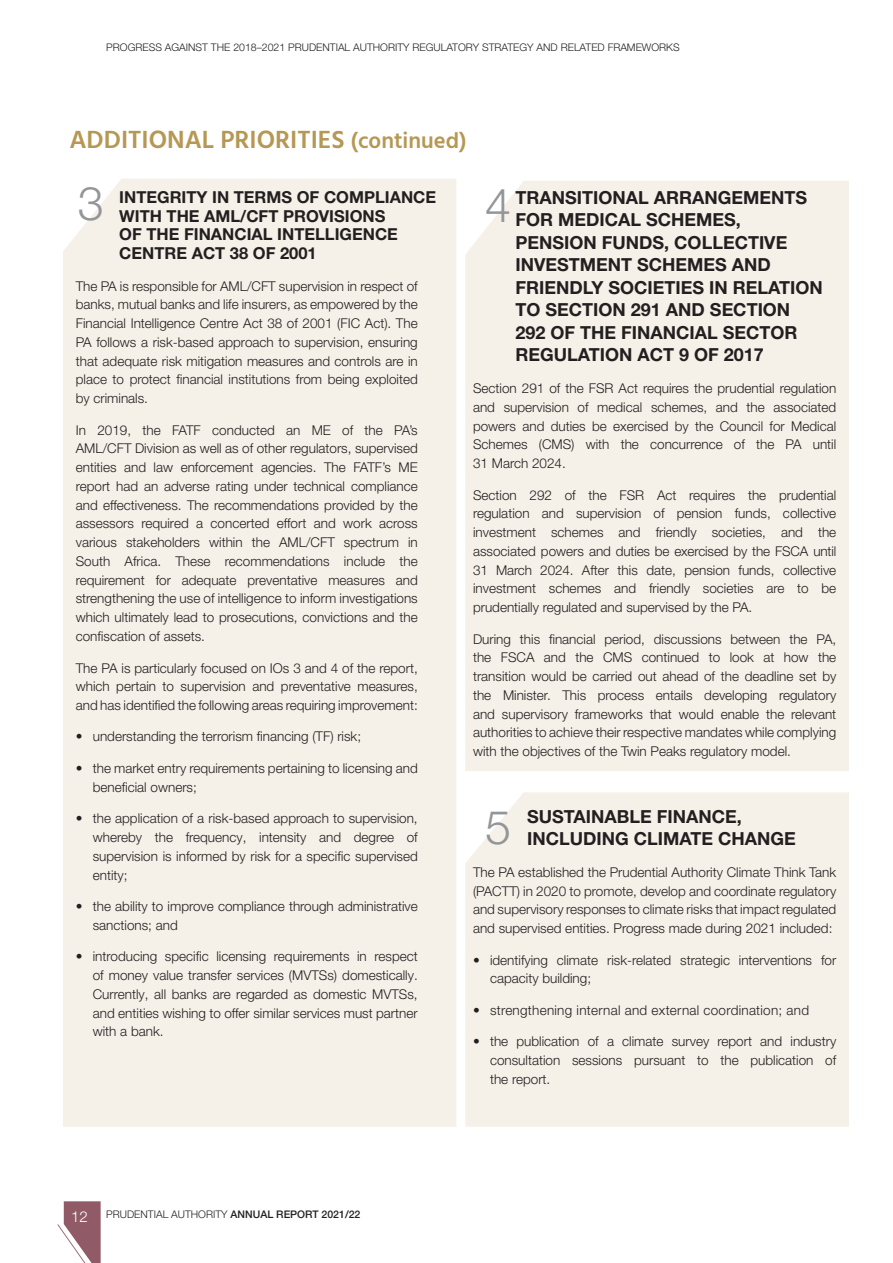
<style>
.page{position:relative;width:893px;height:1263px;background:#fff}
.page>*{position:absolute;margin:0;border:0;box-sizing:border-box;transform-origin:0 0}
.Table_heading{font:300 46.8px "Helvetica Neue LT Pro";color:#939598}
.HEADING_1{font:600 25.5px "Hind Siliguri";color:#b69753}
.HEADING3{font:700 18px/22.5px "Helvetica Neue LT Pro";color:#231f20}
.BODY_TEXT{font:700 16.5px/18.8px "Helvetica Neue LT Pro";color:#231f20}
.BODY_TEXT-2{font:300 13.5px/18.8px "Helvetica Neue LT Pro";color:#231f20;text-align:justify}
.BODY_TEXT-3{font:300 13.5px "Helvetica Neue LT Pro";letter-spacing:.02em;color:#231f20}
.t1{font:300 10.5px "Helvetica Neue LT Pro";color:#231f20}
.s1{font-size:22.5px}
.s2{font-size:15px;color:#fff}
.s3{font-weight:500}
</style>
<div class="page">
<svg style="left:57px;top:1201px;width:44px;height:62px"></svg>
<div style="left:465px;top:792px;width:384px;height:335px;background:#f5f1e8"></div>
<div style="left:465px;top:181px;width:384px;height:590px;background:#f5f1e8"></div>
<div style="left:63px;top:179px;width:393px;height:948px;background:#f5f1e8"></div>
<p class="t1" style="left:106px;top:40px;width:575px">PROGRESS AGAINST THE 2018–2021 PRUDENTIAL AUTHORITY REGULATORY STRATEGY AND RELATED FRAMEWORKS</p>
<p class="HEADING_1" style="left:69px;top:120px;width:399px">ADDITIONAL PRIORITIES <span class="s1">(continued)</span></p>
<p class="Table_heading" style="left:78px;top:175px;width:27px">3</p>
<p class="Table_heading" style="left:485px;top:177px;width:27px">4</p>
<p class="HEADING3" style="left:516px;top:186px;width:309px">TRANSITIONAL ARRANGEMENTS<br>FOR MEDICAL SCHEMES,<br>PENSION FUNDS, COLLECTIVE<br>INVESTMENT SCHEMES AND<br>FRIENDLY SOCIETIES IN RELATION<br>TO SECTION 291 AND SECTION<br>292 OF THE FINANCIAL SECTOR<br>REGULATION ACT 9 OF 2017</p>
<p class="BODY_TEXT-2" style="left:473px;top:378px;width:365px">Section 291 of the FSR Act requires the prudential regulation and supervision of medical schemes, and the associated powers and duties be exercised by the Council for Medical Schemes (CMS) with the concurrence of the PA until 31 March 2024.</p>
<p class="BODY_TEXT-2" style="left:473px;top:485px;width:365px">Section 292 of the FSR Act requires the prudential regulation and supervision of pension funds, collective investment schemes and friendly societies, and the associated powers and duties be exercised by the FSCA until 31 March 2024. After this date, pension funds, collective investment schemes and friendly societies are to be prudentially regulated and supervised by the PA.</p>
<p class="BODY_TEXT-2" style="left:473px;top:629px;width:365px">During this financial period, discussions between the PA, the FSCA and the CMS continued to look at how the transition would be carried out ahead of the deadline set by the Minister. This process entails developing regulatory and supervisory frameworks that would enable the relevant authorities to achieve their respective mandates while complying with the objectives of the Twin Peaks regulatory model.</p>
<p class="BODY_TEXT" style="left:119px;top:187px;width:318px">INTEGRITY IN TERMS OF COMPLIANCE<br>WITH THE AML/CFT PROVISIONS<br>OF THE FINANCIAL INTELLIGENCE<br>CENTRE ACT 38 OF 2001</p>
<p class="BODY_TEXT-2" style="left:76px;top:276px;width:343px">The PA is responsible for AML/CFT supervision in respect of banks, mutual banks and life insurers, as empowered by the Financial Intelligence Centre Act 38 of 2001 (FIC Act). The PA follows a risk-based approach to supervision, ensuring that adequate risk mitigation measures and controls are in place to protect financial institutions from being exploited by criminals.</p>
<p class="BODY_TEXT-2" style="left:76px;top:420px;width:343px">In 2019, the FATF conducted an ME of the PA’s AML/CFT Division as well as of other regulators, supervised entities and law enforcement agencies. The FATF’s ME report had an adverse rating under technical compliance and effectiveness. The recommendations provided by the assessors required a concerted effort and work across various stakeholders within the AML/CFT spectrum in South Africa. These recommendations include the requirement for adequate preventative measures and strengthening the use of intelligence to inform investigations which ultimately lead to prosecutions, convictions and the confiscation of assets.</p>
<p class="BODY_TEXT-2" style="left:76px;top:658px;width:343px">The PA is particularly focused on IOs 3 and 4 of the report, which pertain to supervision and preventative measures, and has identified the following areas requiring improvement:</p>
<p class="BODY_TEXT-2" style="left:76px;top:727px;width:287px">• understanding the terrorism financing (TF) risk;</p>
<p class="BODY_TEXT-2" style="left:93px;top:758px;width:326px;text-indent:-17px">• the market entry requirements pertaining to licensing and beneficial owners;</p>
<p class="BODY_TEXT-2" style="left:93px;top:809px;width:326px;text-indent:-17px">• the application of a risk-based approach to supervision, whereby the frequency, intensity and degree of supervision is informed by risk for a specific supervised entity;</p>
<p class="BODY_TEXT-2" style="left:93px;top:896px;width:326px;text-indent:-17px">• the ability to improve compliance through administrative sanctions; and</p>
<p class="BODY_TEXT-2" style="left:93px;top:947px;width:326px;text-indent:-17px">• introducing specific licensing requirements in respect of money value transfer services (MVTSs) domestically.<br>Currently, all banks are regarded as domestic MVTSs, and entities wishing to offer similar services must partner with a bank.</p>
<p class="HEADING3" style="left:527px;top:805px;width:270px">SUSTAINABLE FINANCE,<br>INCLUDING CLIMATE CHANGE</p>
<p class="BODY_TEXT-2" style="left:473px;top:862px;width:365px">The PA established the Prudential Authority Climate Think Tank (PACTT) in 2020 to promote, develop and coordinate regulatory and supervisory responses to climate risks that impact regulated and supervised entities. Progress made during 2021 included:</p>
<p class="BODY_TEXT-2" style="left:490px;top:950px;width:348px;text-indent:-17px">• identifying climate risk-related strategic interventions for capacity building;</p>
<p class="BODY_TEXT-3" style="left:473px;top:1002px;width:338px">• strengthening internal and external coordination; and</p>
<p class="BODY_TEXT-2" style="left:490px;top:1032px;width:348px;text-indent:-17px">• the publication of a climate survey report and industry consultation sessions pursuant to the publication of the report.</p>
<p class="Table_heading" style="left:485px;top:799px;width:27px">5</p>
<p class="t1" style="left:71px;top:1208px;width:291px"><span class="s2">12</span> PRUDENTIAL AUTHORITY <span class="s3">ANNUAL REPORT 2021/22</span></p>
</div>
